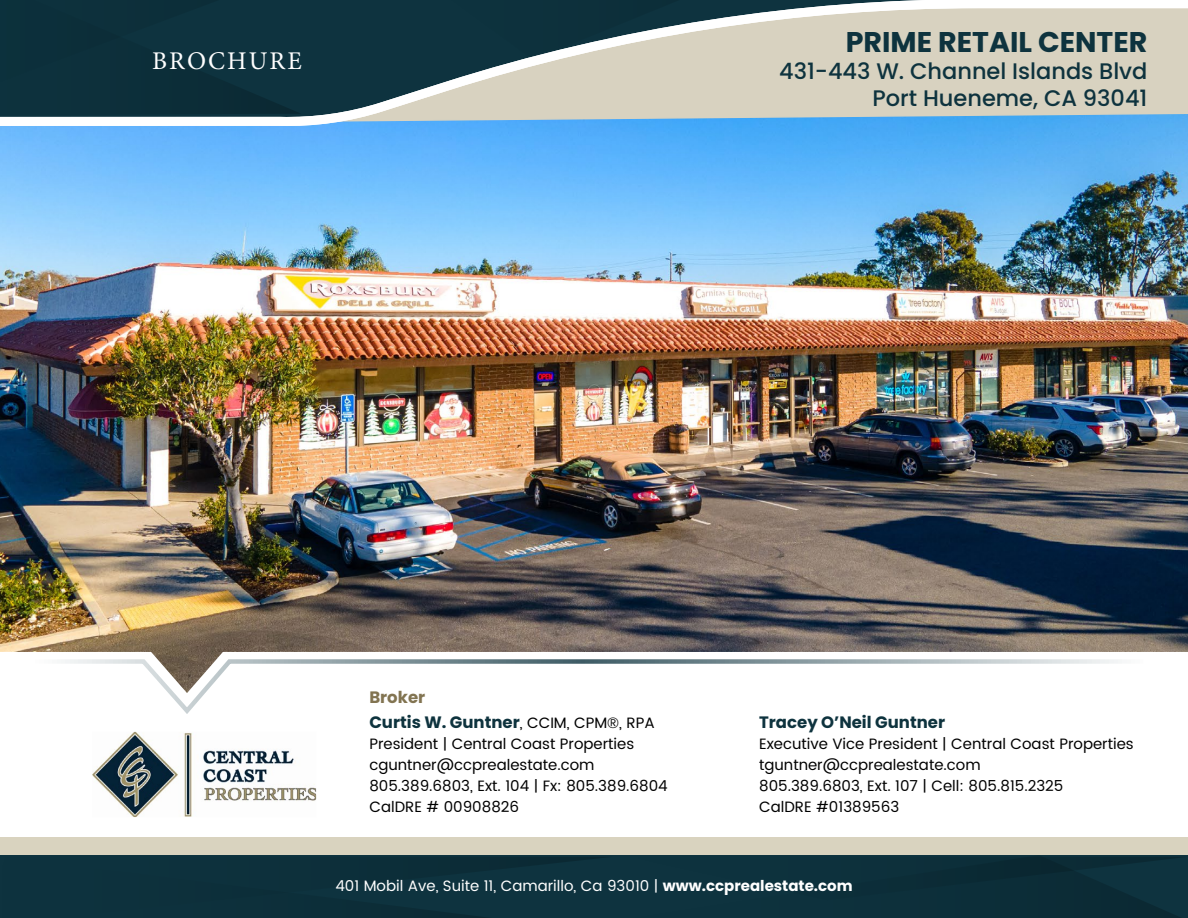
<style>
.page{position:relative;width:1188px;height:918px;background:#fff}
.page>*{position:absolute;margin:0;border:0;box-sizing:border-box;transform-origin:0 0}
.t1{font:700 28.5px "Poppins";color:#0e333e}
.t2{font:25.5px "Minion Pro";letter-spacing:.08em;color:#fff}
.t3{font:500 22.5px/27px "Poppins";color:#0e333e;text-align:right}
.t4{font:700 16.5px/24.8px "Poppins";color:#0e333e}
.t5{font:15px/21px "Poppins";color:#000}
.t6{font:15px "Poppins";color:#fff}
.s1{color:#827451}
.s2{font-weight:400;font-size:15px;color:#000}
.s3{font-weight:700}
</style>
<div class="page">
<img style="left:0;top:131px;width:1188px;height:521px">
<svg style="left:0;top:0;width:1188px;height:131px;background:#7b8f92"></svg>
<div style="left:0;top:837px;width:1188px;height:18px;background:#d9d3bf"></div>
<div style="left:0;top:855px;width:1188px;height:63px;background:#0d313d"></div>
<svg style="left:61px;top:657px;width:1061px;height:57px"></svg>
<img style="left:92px;top:732px;width:224px;height:85px">
<h2 class="t2" style="left:152px;top:43px;width:151px">BROCHURE</h2>
<h1 class="t1" style="left:846px;top:25px;width:303px">PRIME RETAIL CENTER</h1>
<h3 class="t3" style="left:779px;top:57px;width:370px">431-443 W. Channel Islands Blvd<br>Port Hueneme, CA 93041</h3>
<p class="t4" style="left:369px;top:685px;width:287px"><span class="s1">Broker<br></span>Curtis W. Guntner<span class="s2">, CCIM, CPM®, RPA</span></p>
<p class="t5" style="left:369px;top:733px;width:300px">President | Central Coast Properties cguntner@ccprealestate.com<br>805.389.6803, Ext. 104 | Fx: 805.389.6804<br>CalDRE # 00908826</p>
<p class="t4" style="left:759px;top:709px;width:187px">Tracey O’Neil Guntner</p>
<p class="t5" style="left:759px;top:733px;width:376px">Executive Vice President | Central Coast Properties tguntner@ccprealestate.com<br>805.389.6803, Ext. 107 | Cell: 805.815.2325<br>CalDRE #01389563</p>
<p class="t6" style="left:335px;top:874px;width:519px">401 Mobil Ave, Suite 11, Camarillo, Ca 93010 | <span class="s3">www.ccprealestate.com</span></p>
</div>
